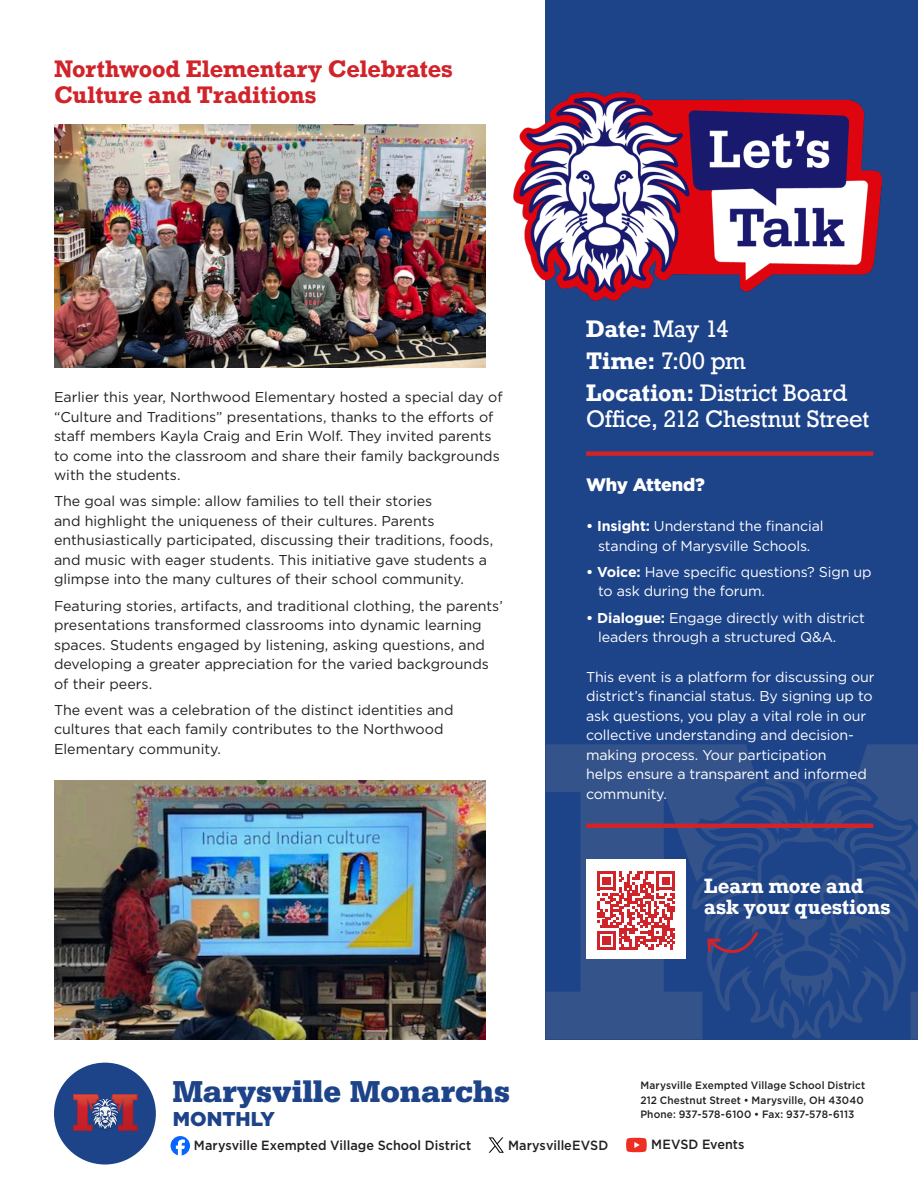
<style>
.page{position:relative;width:918px;height:1188px;background:#fff}
.page>*{position:absolute;margin:0;border:0;box-sizing:border-box;transform-origin:0 0}
.t1{font:900 31.95px "Serifa Std";color:#1d4389}
.t2{font:22.5px/25.5px "Rockwell";letter-spacing:-.01em;color:#fff}
.t3{font:700 22.5px/25.5px "Rockwell";letter-spacing:-.005em;color:#d1232a}
.t4{font:700 22.5px "Rockwell";color:#fff}
.t5{font:900 19.95px "Gotham";color:#1d4389}
.t6{font:700 19.5px/21px "Rockwell";letter-spacing:-.005em;color:#fff}
.t7{font:900 18px "Gotham";letter-spacing:-.015em;color:#fff}
.t8{font:14.25px/19.5px "Gotham";color:#231f20}
.t9{font:14.25px/19.5px "Gotham";letter-spacing:-.01em;color:#fff}
.t10{font:500 13.35px "Gotham";letter-spacing:.005em;color:#231f20;scale:.95 1}
.t11{font:500 10.65px "Gotham";letter-spacing:.01em;color:#231f20;scale:.95 1}
.s1{font-weight:400}
.s2{font-weight:700}
</style>
<div class="page">
<div style="left:545px;top:0;width:373px;height:1040px;background:#1d4389"></div>
<svg style="left:545px;top:744px;width:211px;height:295px;fill:#34538b"></svg>
<svg style="left:857px;top:744px;width:61px;height:33px;background:#31518a"></svg>
<svg style="left:692px;top:777px;width:226px;height:262px"></svg>
<div style="left:54px;top:1063px;width:102px;height:102px;background:#1d4389;border-radius:50%"></div>
<svg style="left:73px;top:1094px;width:64px;height:37px"></svg>
<img style="left:73px;top:1094px;width:26px;height:20px">
<img style="left:514px;top:93px;width:368px;height:208px">
<svg style="left:171px;top:1136px;width:19px;height:20px"></svg>
<svg style="left:626px;top:1138px;width:21px;height:14px"></svg>
<svg style="left:489px;top:1137px;width:15px;height:16px"></svg>
<img style="left:54px;top:124px;width:432px;height:243px">
<img style="left:54px;top:780px;width:432px;height:259px">
<div style="left:586px;top:860px;width:100px;height:99px;background:#fff"></div>
<svg style="left:705px;top:930px;width:54px;height:40px"></svg>
<div style="left:586px;top:451px;width:287px;height:5px;background:#d1232a"></div>
<hr style="left:586px;top:824px;width:287px;height:4px;background:#d1232a">
<svg style="left:597px;top:872px;width:78px;height:78px"></svg>
<p class="t3" style="left:54px;top:56px;width:400px">Northwood Elementary Celebrates<br>Culture and Traditions</p>
<p class="t8" style="left:54px;top:387px;width:450px">Earlier this year, Northwood Elementary hosted a special day of “Culture and Traditions” presentations, thanks to the efforts of staff members Kayla Craig and Erin Wolf. They invited parents to come into the classroom and share their family backgrounds with the students.</p>
<p class="t8" style="left:54px;top:491px;width:441px">The goal was simple: allow families to tell their stories<br>and highlight the uniqueness of their cultures. Parents enthusiastically participated, discussing their traditions, foods, and music with eager students. This initiative gave students a glimpse into the many cultures of their school community.</p>
<p class="t8" style="left:54px;top:596px;width:450px">Featuring stories, artifacts, and traditional clothing, the parents’ presentations transformed classrooms into dynamic learning spaces. Students engaged by listening, asking questions, and developing a greater appreciation for the varied backgrounds of their peers.</p>
<p class="t8" style="left:54px;top:700px;width:401px">The event was a celebration of the distinct identities and cultures that each family contributes to the Northwood<br>Elementary community.</p>
<p class="t4" style="left:586px;top:314px;width:144px">Date: <span class="s1">May 14</span></p>
<p class="t2" style="left:586px;top:348px;width:161px"><span class="s2">Time:</span> 7:00 pm</p>
<p class="t2" style="left:586px;top:381px;width:285px"><span class="s2">Location:</span> District Board<br>Office, 212 Chestnut Street</p>
<p class="t7" style="left:586px;top:473px;width:120px">Why Attend?</p>
<p class="t9" style="left:586px;top:516px;width:239px;text-align:center"><span class="s2">• Insight:</span> Understand the financial standing of Marysville Schools.</p>
<p class="t9" style="left:598px;top:562px;width:275px;text-indent:-12px"><span class="s2">• Voice:</span> Have specific questions? Sign up to ask during the forum.</p>
<p class="t9" style="left:598px;top:608px;width:268px;text-indent:-12px"><span class="s2">• Dialogue:</span> Engage directly with district leaders through a structured Q&amp;A.</p>
<p class="t9" style="left:586px;top:667px;width:290px">This event is a platform for discussing our district’s financial status. By signing up to ask questions, you play a vital role in our collective understanding and decision&shy;making process. Your participation<br>helps ensure a transparent and informed community.</p>
<p class="t6" style="left:704px;top:875px;width:188px">Learn more and ask your questions</p>
<p class="t1" style="left:173px;top:1072px;width:339px">Marysville Monarchs</p>
<p class="t11" style="left:640px;top:1078px;width:238px">Marysville Exempted Village School District</p>
<p class="t11" style="left:640px;top:1093px;width:237px">212 Chestnut Street • Marysville, OH 43040</p>
<p class="t11" style="left:640px;top:1107px;width:227px">Phone: 937-578-6100 • Fax: 937-578-6113</p>
<p class="t5" style="left:173px;top:1105px;width:104px">MONTHLY</p>
<p class="t10" style="left:194px;top:1137px;width:294px">Marysville Exempted Village School District</p>
<p class="t10" style="left:508px;top:1137px;width:107px">MarysvilleEVSD</p>
<p class="t10" style="left:651px;top:1136px;width:100px">MEVSD Events</p>
</div>
